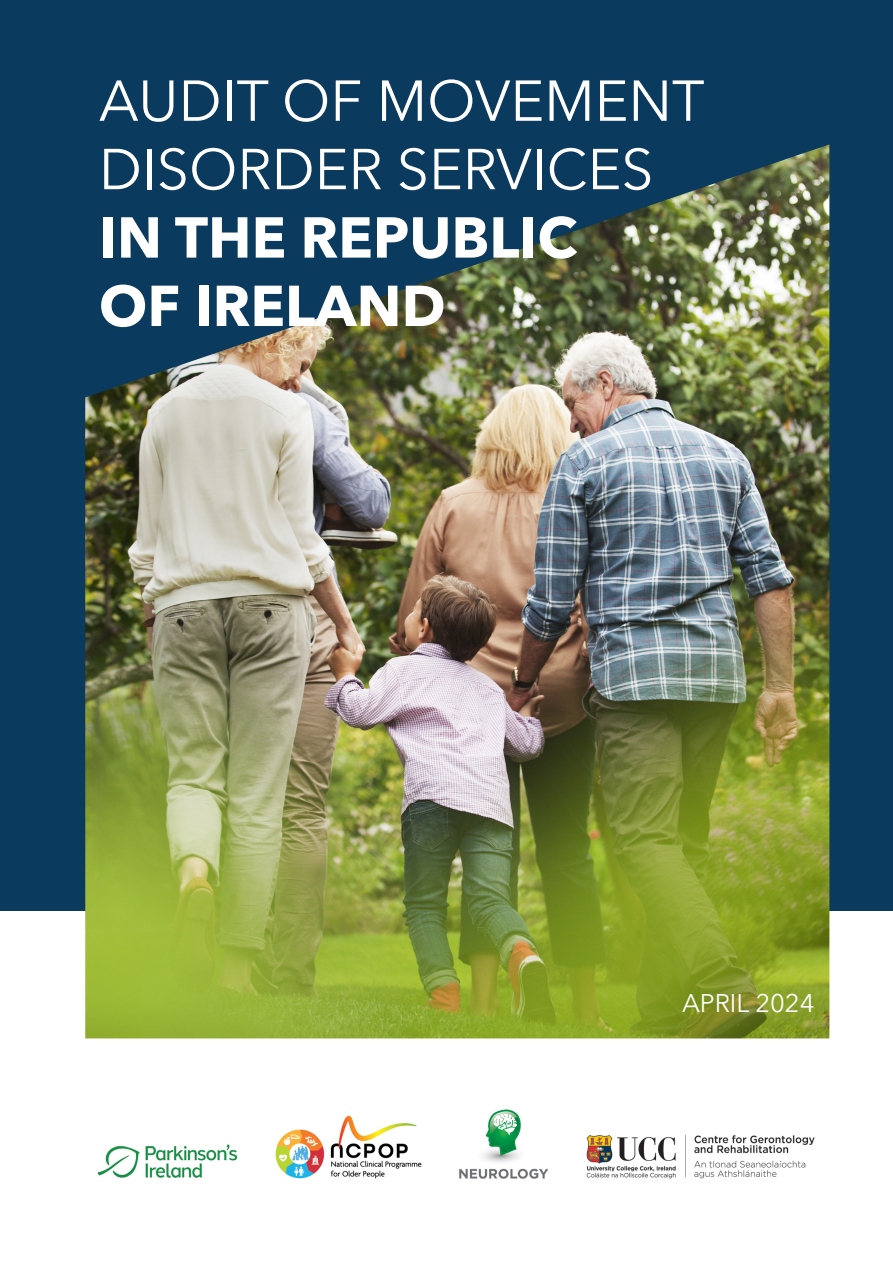
<style>
.page{position:relative;width:893px;height:1263px;background:#fff}
.page>*{position:absolute;margin:0;border:0;box-sizing:border-box;transform-origin:0 0}
.t1{font:700 57px/68.4px "Avenir Next";color:#fff}
.t2{font:57px "Avenir Next";color:#fff}
.t3{font:25.5px "Avenir Next";color:#fff}
.s1{font-weight:400}
</style>
<div class="page">
<div style="left:0;top:0;width:893px;height:910px;background:#0a3a5d"></div>
<img style="left:85px;top:144px;width:744px;height:894px">
<img style="left:586px;top:1134px;width:229px;height:44px">
<img style="left:275px;top:1115px;width:147px;height:63px">
<img style="left:98px;top:1144px;width:140px;height:34px">
<img style="left:459px;top:1109px;width:90px;height:70px">
<p class="t2" style="left:99px;top:53px;width:607px">AUDIT OF MOVEMENT</p>
<p class="t1" style="left:99px;top:134px;width:556px"><span class="s1">DISORDER SERVICES<br></span>IN THE REPUBLIC<br>OF IRELAND</p>
<p class="t3" style="left:682px;top:981px;width:134px">APRIL 2024</p>
</div>
